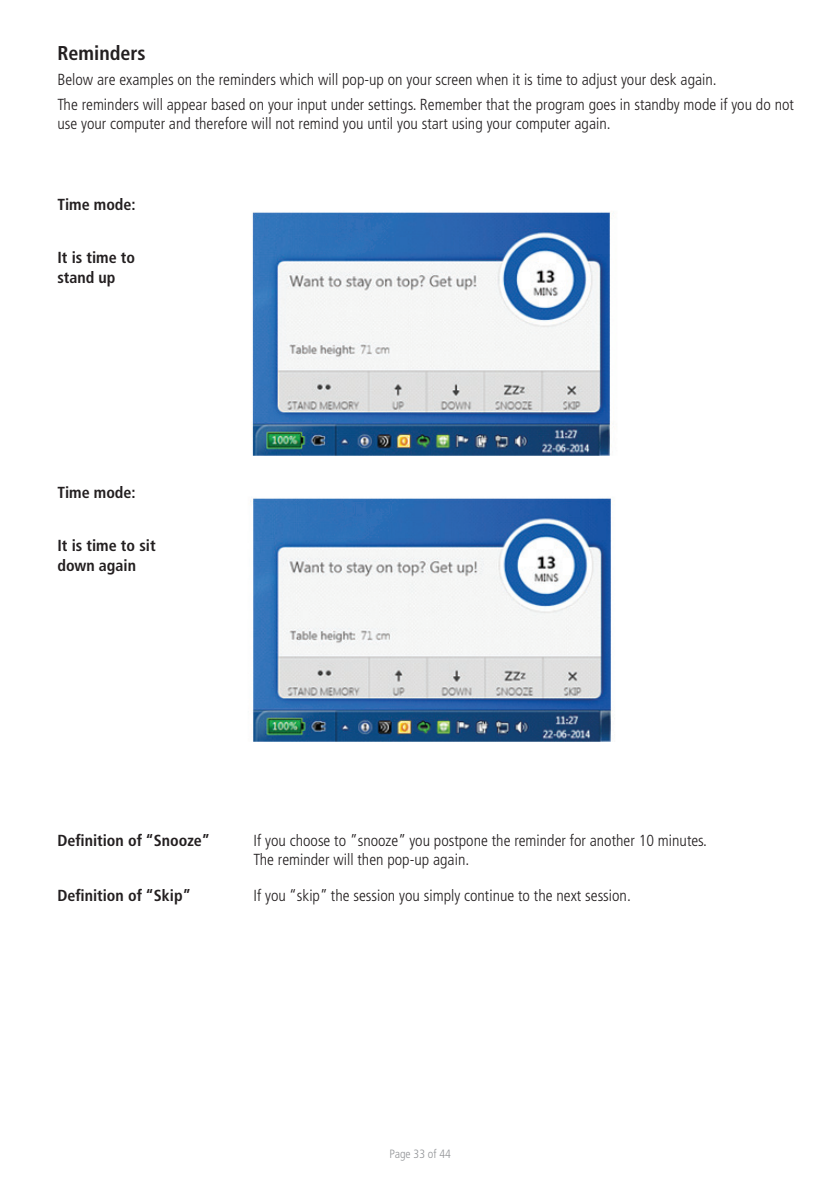
<style>
.page{position:relative;width:840px;height:1191px;background:#fff}
.page>*{position:absolute;margin:0;border:0;box-sizing:border-box;transform-origin:0 0}
.t1{font:700 condensed 20px "Frutiger LT Pro";color:#231f20}
.t2{font:300 condensed 16px/19.2px "Frutiger LT Pro";color:#231f20}
.t3{font:700 condensed 16px/19.2px "Frutiger LT Pro";color:#231f20}
.t4{font:300 condensed 12px "Frutiger LT Pro";color:#939598}
</style>
<div class="page">
<img style="left:252px;top:212px;width:362px;height:244px">
<img style="left:250px;top:498px;width:362px;height:244px">
<p class="t1" style="left:57px;top:42px;width:89px">Reminders</p>
<p class="t2" style="left:57px;top:67px;width:737px;line-height:24.8px">Below are examples on the reminders which will pop-up on your screen when it is time to adjust your desk again.<br>The reminders will appear based on your input under settings. Remember that the program goes in standby mode if you do not</p>
<p class="t2" style="left:57px;top:114px;width:554px">use your computer and therefore will not remind you until you start using your computer again.</p>
<p class="t3" style="left:57px;top:195px;width:80px">Time mode:</p>
<p class="t3" style="left:57px;top:248px;width:79px">It is time to stand up</p>
<p class="t3" style="left:57px;top:483px;width:80px">Time mode:</p>
<p class="t3" style="left:57px;top:536px;width:100px">It is time to sit down again</p>
<p class="t3" style="left:57px;top:830px;width:154px">Definition of “Snooze”</p>
<p class="t2" style="left:253px;top:830px;width:455px">If you choose to ”snooze” you postpone the reminder for another 10 minutes.<br>The reminder will then pop-up again.</p>
<p class="t3" style="left:57px;top:886px;width:135px">Definition of “Skip”</p>
<p class="t2" style="left:253px;top:886px;width:378px">If you “skip” the session you simply continue to the next session.</p>
<p class="t4" style="left:389px;top:1147px;width:63px">Page 33 of 44</p>
</div>
